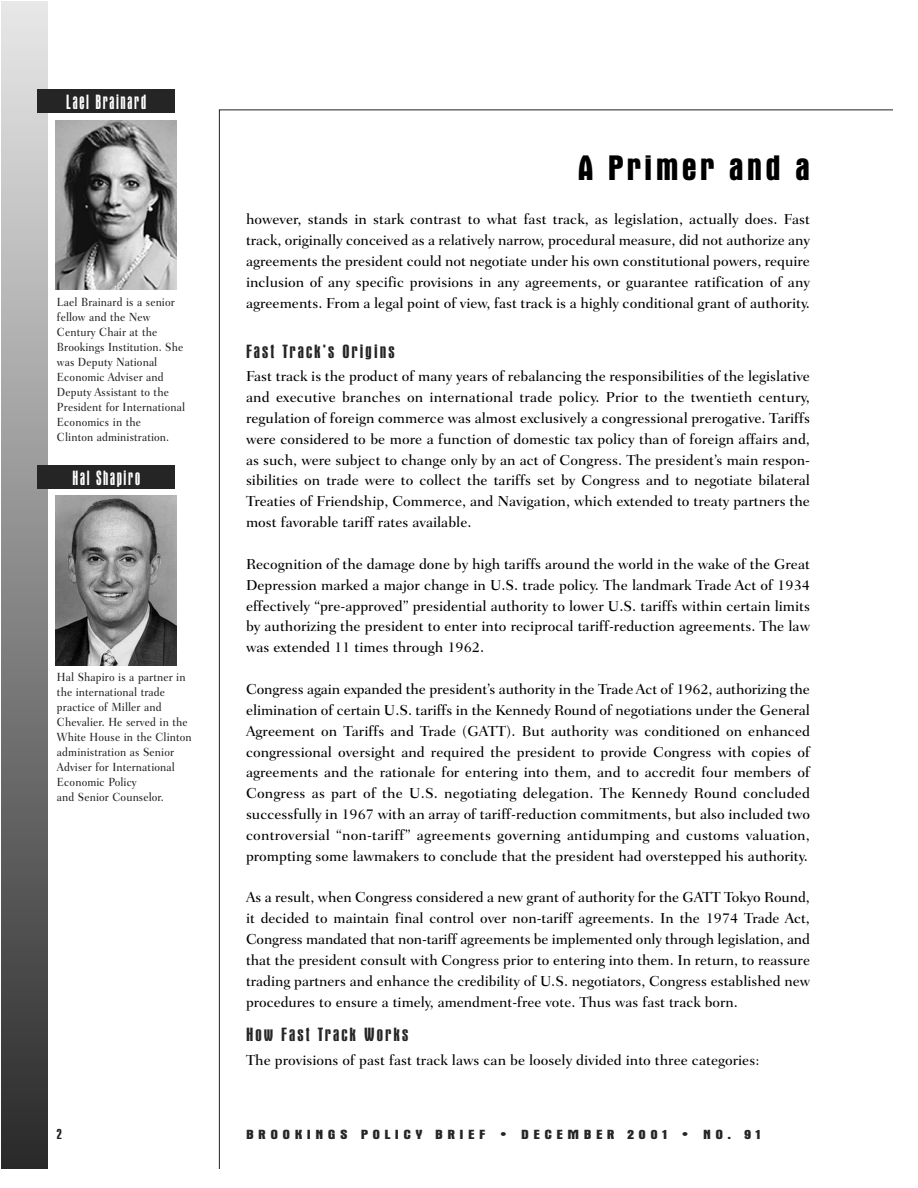
<style>
.page{position:relative;width:918px;height:1188px;background:#fff}
.page>*{position:absolute;margin:0;border:0;box-sizing:border-box;transform-origin:0 0}
.t1{font:700 condensed 36px "Aurora BT";letter-spacing:.09em;color:#000}
.t2{font:condensed 21px "Aurora BT";letter-spacing:.08em;color:#fff}
.t3{font:condensed 19.5px "Aurora BT";letter-spacing:.08em;color:#252525;scale:1.35 1}
.t4{font:condensed 15px "Aurora BT";color:#231f20;scale:1.35 1}
.t5{font:500 14.7px/20.9px "Fairfield LH";color:#000;text-align:justify}
.t6{font:700 condensed 13.5px "Aurora BT";letter-spacing:.265em;color:#252525;scale:1.25 1}
.t7{font:500 12px/15px "Fairfield LH";letter-spacing:.01em;color:#252525;scale:.9 1}
</style>
<div class="page">
<img style="left:56px;top:496px;width:120px;height:169px">
<div style="left:2px;top:2px;width:46px;height:1166px;background:linear-gradient(to bottom,#e8e8e8,#292929)"></div>
<div style="left:37px;top:89px;width:138px;height:23px;background:#252525"></div>
<img style="left:56px;top:120px;width:120px;height:170px">
<div style="left:38px;top:466px;width:137px;height:23px;background:#252525"></div>
<h2 class="t2" style="left:66px;top:94px;width:81px">Lael Brainard</h2>
<p class="t7" style="left:57px;top:296px;width:144px">Lael Brainard is a senior fellow and the New<br>Century Chair at the<br>Brookings Institution. She was Deputy National<br>Economic Adviser and<br>Deputy Assistant to the<br>President for International<br>Economics in the<br>Clinton administration.</p>
<h2 class="t2" style="left:73px;top:470px;width:69px">Hal Shapiro</h2>
<p class="t7" style="left:57px;top:670px;width:151px">Hal Shapiro is a partner in the international trade practice of Miller and<br>Chevalier. He served in the<br>White House in the Clinton administration as Senior<br>Adviser for International<br>Economic Policy<br>and Senior Counselor.</p>
<p class="t4" style="left:57px;top:1129px;width:5px">2</p>
<h1 class="t1" style="left:578px;top:154px;width:234px">A Primer and a</h1>
<p class="t5" style="left:246px;top:210px;width:566px">however, stands in stark contrast to what fast track, as legislation, actually does. Fast track, originally conceived as a relatively narrow, procedural measure, did not authorize any agreements the president could not negotiate under his own constitutional powers, require inclusion of any specific provisions in any agreements, or guarantee ratification of any agreements. From a legal point of view, fast track is a highly conditional grant of authority.</p>
<h3 class="t3" style="left:246px;top:344px;width:112px">Fast Track’s Origins</h3>
<p class="t5" style="left:246px;top:367px;width:566px">Fast track is the product of many years of rebalancing the responsibilities of the legislative and executive branches on international trade policy. Prior to the twentieth century, regulation of foreign commerce was almost exclusively a congressional prerogative. Tariffs were considered to be more a function of domestic tax policy than of foreign affairs and, as such, were subject to change only by an act of Congress. The president’s main respon&shy;sibilities on trade were to collect the tariffs set by Congress and to negotiate bilateral Treaties of Friendship, Commerce, and Navigation, which extended to treaty partners the most favorable tariff rates available.</p>
<p class="t5" style="left:246px;top:555px;width:566px">Recognition of the damage done by high tariffs around the world in the wake of the Great Depression marked a major change in U.S. trade policy. The landmark Trade Act of 1934 effectively “pre-approved” presidential authority to lower U.S. tariffs within certain limits by authorizing the president to enter into reciprocal tariff-reduction agreements. The law was extended 11 times through 1962.</p>
<p class="t5" style="left:246px;top:680px;width:566px">Congress again expanded the president’s authority in the Trade Act of 1962, authorizing the elimination of certain U.S. tariffs in the Kennedy Round of negotiations under the General Agreement on Tariffs and Trade (GATT). But authority was conditioned on enhanced congressional oversight and required the president to provide Congress with copies of agreements and the rationale for entering into them, and to accredit four members of Congress as part of the U.S. negotiating delegation. The Kennedy Round concluded successfully in 1967 with an array of tariff-reduction commitments, but also included two controversial “non-tariff” agreements governing antidumping and customs valuation, prompting some lawmakers to conclude that the president had overstepped his authority.</p>
<p class="t5" style="left:246px;top:888px;width:566px">As a result, when Congress considered a new grant of authority for the GATT Tokyo Round, it decided to maintain final control over non-tariff agreements. In the 1974 Trade Act, Congress mandated that non-tariff agreements be implemented only through legislation, and that the president consult with Congress prior to entering into them. In return, to reassure trading partners and enhance the credibility of U.S. negotiators, Congress established new procedures to ensure a timely, amendment-free vote. Thus was fast track born.</p>
<h3 class="t3" style="left:246px;top:1027px;width:122px">How Fast Track Works</h3>
<p class="t5" style="left:246px;top:1051px;width:515px">The provisions of past fast track laws can be loosely divided into three categories:</p>
<p class="t6" style="left:246px;top:1130px;width:413px">BROOKINGS POLICY BRIEF • DECEMBER 2001 • NO. 91</p>
</div>
